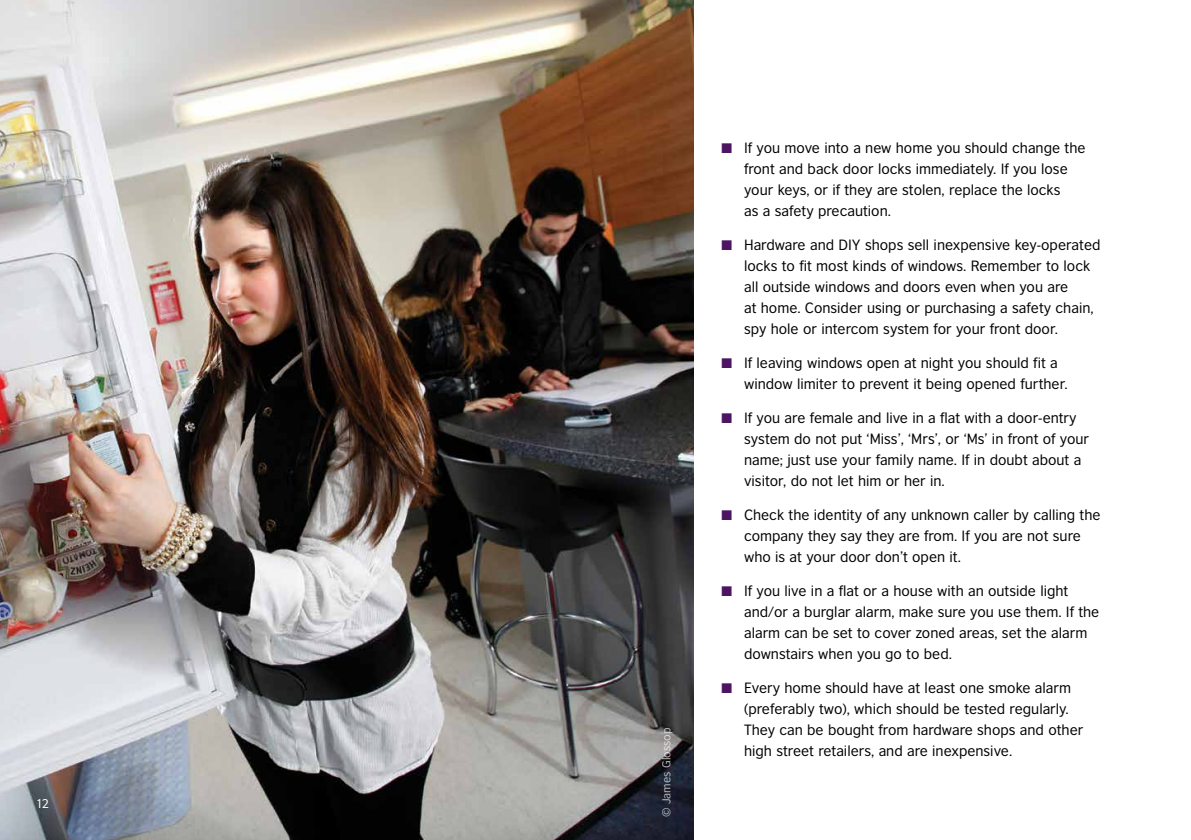
<style>
.page{position:relative;width:1191px;height:840px;background:#fff}
.page>*{position:absolute;margin:0;border:0;box-sizing:border-box;transform-origin:0 0}
.t1{font:14px/21px "British Council Sans";color:#000}
.t2{font:12px "British Council Sans";color:#fff}
.t3{font:11px "British Council Sans";color:#fff}
.s1{color:#4c1463}
</style>
<div class="page">
<img style="left:0;top:0;width:693px;height:839px">
<p class="t2" style="left:36px;top:792px;width:15px">12</p>
<p class="t3" style="left:657px;top:816px;width:91px;rotate:-90deg">© James Glossop</p>
<p class="t1" style="left:744px;top:135px;width:343px;text-indent:-23px"><span class="s1">■</span> If you move into a new home you should change the front and back door locks immediately. If you lose your keys, or if they are stolen, replace the locks<br>as a safety precaution.</p>
<p class="t1" style="left:744px;top:232px;width:358px;text-indent:-23px"><span class="s1">■</span> Hardware and DIY shops sell inexpensive key-operated locks to fit most kinds of windows. Remember to lock all outside windows and doors even when you are<br>at home. Consider using or purchasing a safety chain, spy hole or intercom system for your front door.</p>
<p class="t1" style="left:744px;top:350px;width:325px;text-indent:-23px"><span class="s1">■</span> If leaving windows open at night you should fit a window limiter to prevent it being opened further.</p>
<p class="t1" style="left:744px;top:405px;width:347px;text-indent:-23px"><span class="s1">■</span> If you are female and live in a flat with a door-entry system do not put ‘Miss’, ‘Mrs’, or ‘Ms’ in front of your name; just use your family name. If in doubt about a visitor, do not let him or her in.</p>
<p class="t1" style="left:744px;top:502px;width:358px;text-indent:-23px"><span class="s1">■</span> Check the identity of any unknown caller by calling the company they say they are from. If you are not sure who is at your door don’t open it.</p>
<p class="t1" style="left:744px;top:578px;width:357px;text-indent:-23px"><span class="s1">■</span> If you live in a flat or a house with an outside light and/or a burglar alarm, make sure you use them. If the alarm can be set to cover zoned areas, set the alarm downstairs when you go to bed.</p>
<p class="t1" style="left:744px;top:675px;width:341px;text-indent:-23px"><span class="s1">■</span> Every home should have at least one smoke alarm (preferably two), which should be tested regularly.<br>They can be bought from hardware shops and other high street retailers, and are inexpensive.</p>
</div>
